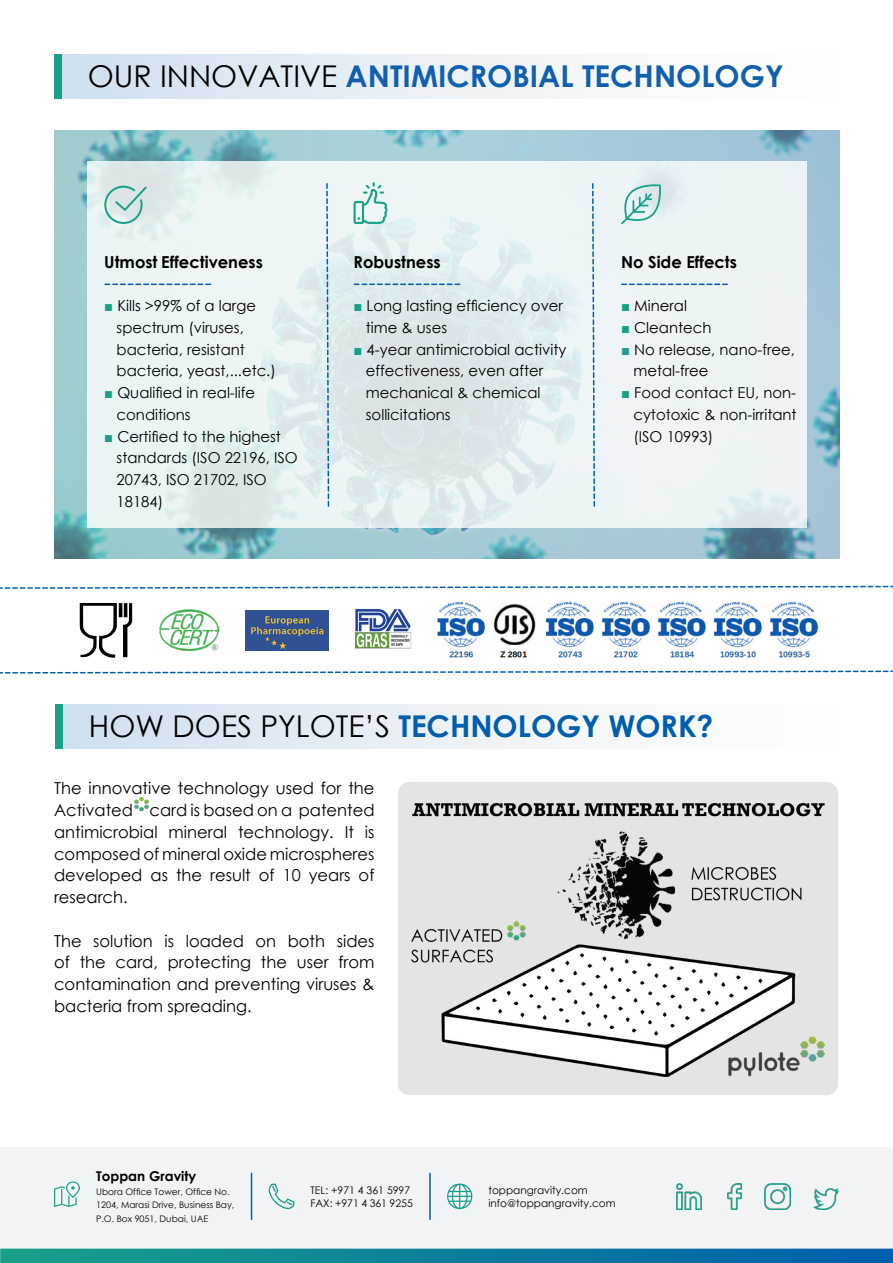
<style>
.page{position:relative;width:893px;height:1263px;background:#fff}
.page>*{position:absolute;margin:0;border:0;box-sizing:border-box;transform-origin:0 0}
.t1{font:700 30px "Century Gothic";color:#1260ad}
.t2{font:30px "Century Gothic";color:#000}
.t3{font:16.5px/21.8px "Century Gothic";color:#000;text-align:justify}
.t4{font:700 16.5px "Century Gothic";color:#000}
.t5{font:15px/21.8px "Century Gothic";color:#000}
.t6{font:700 13.5px "Century Gothic";color:#000}
.t7{font:10.5px/13.5px "Century Gothic";color:#000}
.t8{font:9px/13.5px "Century Gothic";color:#000}
.s1{font-weight:400;color:#000}
.s2{color:#19a089}
.s3{font-weight:700;color:#005ead}
</style>
<div class="page">
<div style="left:398px;top:782px;width:440px;height:313px;background:#e4e4e4;border-radius:12px"></div>
<div style="left:0;top:1147px;width:893px;height:116px;background:#f1f3f4"></div>
<svg style="left:8px;top:1248px;width:877px;height:15px;background:#16849e"></svg>
<svg style="left:54px;top:1181px;width:26px;height:26px"></svg>
<hr style="left:251px;top:1173px;width:1px;height:46px;background:#005ead">
<svg style="left:268px;top:1183px;width:27px;height:26px"></svg>
<svg style="left:447px;top:1183px;width:25px;height:26px"></svg>
<hr style="left:429px;top:1173px;width:2px;height:46px;background:#005ead">
<img style="left:727px;top:1183px;width:15px;height:26px">
<img style="left:765px;top:1183px;width:26px;height:26px">
<img style="left:676px;top:1183px;width:25px;height:26px">
<img style="left:813px;top:1188px;width:26px;height:21px">
<div style="left:54px;top:54px;width:785px;height:44px;background:linear-gradient(to right,#d1e1ef,#fffffd)"></div>
<div style="left:55px;top:704px;width:785px;height:45px;background:linear-gradient(to right,#d1e1ef,#fffffd)"></div>
<div style="left:54px;top:54px;width:7px;height:44px;background:#19a089"></div>
<div style="left:55px;top:704px;width:8px;height:45px;background:#19a089"></div>
<svg style="left:54px;top:130px;width:785px;height:428px;background:#94c1cc"></svg>
<div style="left:87px;top:161px;width:720px;height:367px;background:linear-gradient(to right,#e5f0f1,#eaf2f6)"></div>
<svg style="left:325px;top:182px;width:5px;height:326px;background:#b1cfe2"></svg>
<svg style="left:591px;top:182px;width:5px;height:326px;background:#b9d3e6"></svg>
<svg style="left:105px;top:284px;width:105px;height:1px"></svg>
<svg style="left:354px;top:284px;width:106px;height:1px"></svg>
<svg style="left:622px;top:284px;width:105px;height:1px"></svg>
<img style="left:412px;top:803px;width:412px;height:274px">
<svg style="left:354px;top:182px;width:34px;height:42px"></svg>
<svg style="left:102px;top:186px;width:45px;height:40px;background:#bedddb"></svg>
<svg style="left:621px;top:183px;width:42px;height:41px;background:#bbdfdc"></svg>
<img style="left:135px;top:797px;width:13px;height:14px">
<img style="left:437px;top:600px;width:382px;height:59px">
<img style="left:159px;top:609px;width:59px;height:42px">
<img style="left:355px;top:608px;width:57px;height:41px">
<img style="left:246px;top:610px;width:83px;height:40px">
<svg style="left:80px;top:603px;width:52px;height:55px"></svg>
<svg style="left:0;top:585px;width:893px;height:4px"></svg>
<svg style="left:0;top:670px;width:893px;height:4px"></svg>
<h1 class="t1" style="left:88px;top:53px;width:697px"><span class="s1">OUR INNOVATIVE</span> ANTIMICROBIAL TECHNOLOGY</h1>
<p class="t4" style="left:104px;top:250px;width:160px">Utmost Effectiveness</p>
<p class="t4" style="left:354px;top:250px;width:89px">Robustness</p>
<p class="t4" style="left:621px;top:250px;width:117px">No Side Effects</p>
<p class="t5" style="left:117px;top:295px;width:161px;text-indent:-12px"><span class="s2">■</span> Kills &gt;99% of a large spectrum (viruses, bacteria, resistant bacteria, yeast,...etc.)</p>
<p class="t5" style="left:117px;top:382px;width:140px;text-indent:-12px"><span class="s2">■</span> Qualified in real-life conditions</p>
<p class="t5" style="left:117px;top:425px;width:183px;text-indent:-12px"><span class="s2">■</span> Certified to the highest standards (ISO 22196, ISO<br>20743, ISO 21702, ISO<br>18184)</p>
<p class="t5" style="left:366px;top:295px;width:199px;text-indent:-12px"><span class="s2">■</span> Long lasting efficiency over time &amp; uses</p>
<p class="t5" style="left:366px;top:338px;width:202px;text-indent:-12px"><span class="s2">■</span> 4-year antimicrobial activity effectiveness, even after mechanical &amp; chemical sollicitations</p>
<p class="t5" style="left:621px;top:295px;width:67px"><span class="s2">■</span> Mineral</p>
<p class="t5" style="left:621px;top:316px;width:92px"><span class="s2">■</span> Cleantech</p>
<p class="t5" style="left:633px;top:338px;width:163px;text-indent:-12px"><span class="s2">■</span> No release, nano-free, metal-free</p>
<p class="t5" style="left:633px;top:382px;width:165px;text-align:justify;text-indent:-12px"><span class="s2">■</span> Food contact EU, non&shy;cytotoxic &amp; non-irritant (ISO 10993)</p>
<h1 class="t2" style="left:89px;top:705px;width:626px">HOW DOES PYLOTE’S <span class="s3">TECHNOLOGY WORK?</span></h1>
<p class="t3" style="left:54px;top:777px;width:322px">The innovative technology used for the Activated card is based on a patented antimicrobial mineral technology. It is composed of mineral oxide microspheres developed as the result of 10 years of research.</p>
<p class="t3" style="left:54px;top:929px;width:322px">The solution is loaded on both sides of the card, protecting the user from contamination and preventing viruses &amp; bacteria from spreading.</p>
<p class="t6" style="left:96px;top:1166px;width:102px">Toppan Gravity</p>
<p class="t8" style="left:96px;top:1184px;width:140px">Ubora Office Tower, Office No.<br>1204, Marasi Drive, Business Bay,<br>P.O. Box 9051, Dubai, UAE</p>
<p class="t7" style="left:310px;top:1183px;width:104px">TEL: +971 4 361 5997<br>FAX: +971 4 361 9255</p>
<p class="t7" style="left:488px;top:1183px;width:129px">toppangravity.com info@toppangravity.com</p>
</div>
